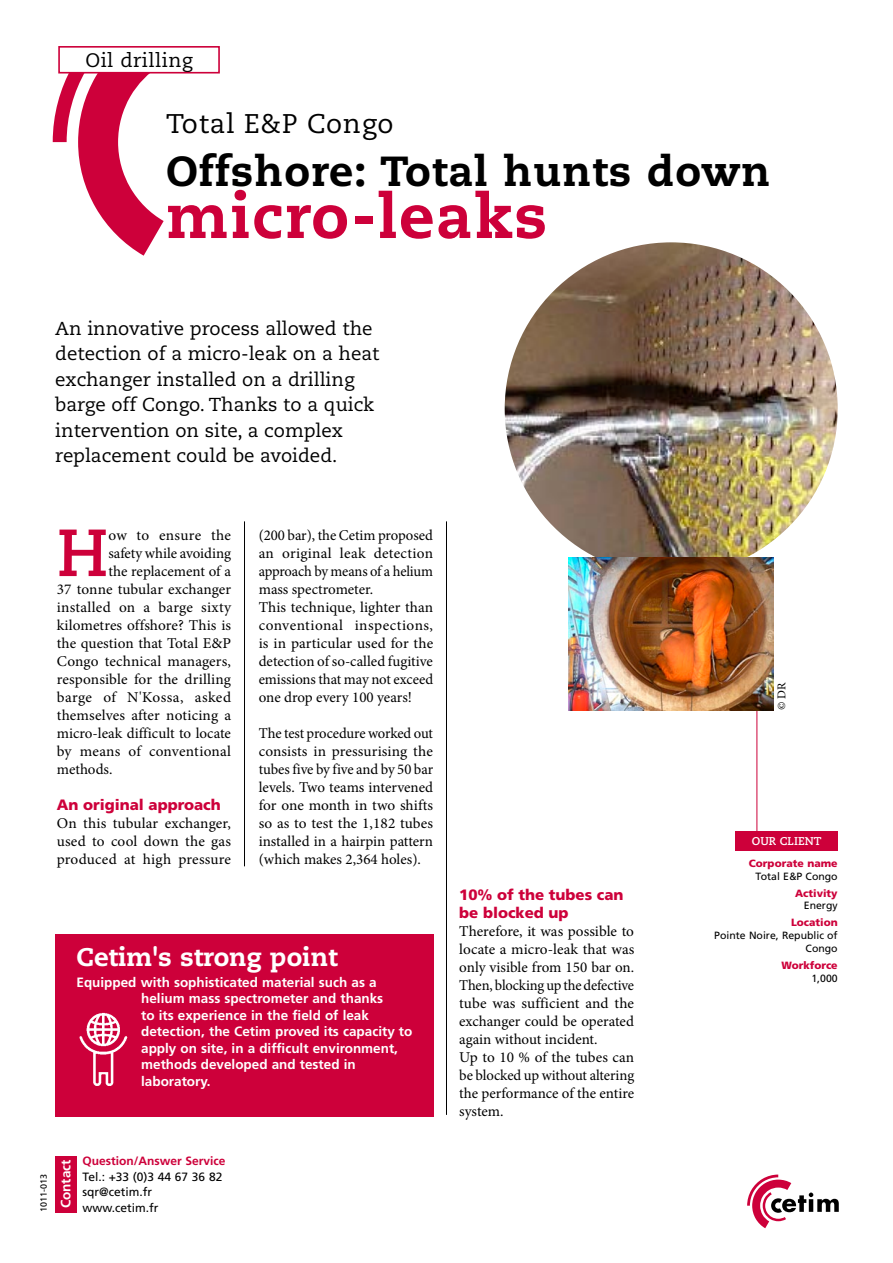
<style>
.page{position:relative;width:893px;height:1263px;background:#fff}
.page>*{position:absolute;margin:0;border:0;box-sizing:border-box;transform-origin:0 0}
.t1{font:700 66.45px "Caecilia";color:#cd003a}
.t2{font:800 61.5px "Caecilia";letter-spacing:.025em;color:#cd003a}
.t3{font:800 42px "Caecilia";letter-spacing:.025em;color:#000}
.t4{font:27px "Caecilia";letter-spacing:.025em;color:#000}
.t5{font:800 25.5px "Caecilia";color:#fff}
.t6{font:19.5px "Caecilia";letter-spacing:.025em;color:#000}
.t7{font:18.75px/25.5px "Caecilia";color:#000}
.t8{font:15px/18px "Minion Pro";color:#000;text-align:justify}
.t9{font:900 15px/18px "Frutiger";color:#cd003a}
.t10{font:15px "Minion Pro";letter-spacing:.02em;color:#000}
.t11{font:15px "Minion Pro";letter-spacing:.025em;color:#000}
.t12{font:700 13.5px/16.5px "Frutiger";color:#fff}
.t13{font:12px/15.8px "Frutiger";color:#000}
.t14{font:700 12px "Frutiger";color:#cd003a}
.t15{font:12px "Minion Pro";color:#000}
.t16{font:700 11.25px "Caecilia";color:#fff}
.t17{font:10.5px/12.8px "Frutiger";color:#000;text-align:right}
.t18{font:900 10.5px "Frutiger";color:#cd003a}
.t19{font:9px "Frutiger";color:#000}
</style>
<div class="page">
<hr style="left:756px;top:702px;width:1px;height:132px;background:#cd003a">
<div style="left:736px;top:832px;width:102px;height:19px;background:#cd003a"></div>
<hr style="left:446px;top:521px;width:1px;height:594px;background:#000">
<hr style="left:244px;top:521px;width:1px;height:345px;background:#000">
<div style="left:55px;top:1156px;width:22px;height:56px;background:#cd003a"></div>
<svg style="left:747px;top:1174px;width:92px;height:54px"></svg>
<svg style="left:53px;top:74px;width:111px;height:182px"></svg>
<div style="left:58px;top:46px;width:162px;height:28px;border:2px solid #cd003a"></div>
<img style="left:505px;top:242px;width:333px;height:333px;border-radius:166px">
<img style="left:569px;top:557px;width:204px;height:154px">
<div style="left:55px;top:933px;width:379px;height:183px;background:#cd003a"></div>
<img style="left:79px;top:1012px;width:49px;height:74px">
<h3 class="t6" style="left:85px;top:49px;width:109px">Oil drilling</h3>
<h3 class="t4" style="left:166px;top:108px;width:229px">Total E&amp;P Congo</h3>
<h3 class="t3" style="left:166px;top:145px;width:605px">Offshore: Total hunts down</h3>
<h2 class="t2" style="left:166px;top:178px;width:382px">micro-leaks</h2>
<p class="t7" style="left:55px;top:316px;width:326px">An innovative process allowed the detection of a micro-leak on a heat exchanger installed on a drilling barge off Congo. Thanks to a quick intervention on site, a complex replacement could be avoided.</p>
<h1 class="t1" style="left:57px;top:514px;width:53px">H</h1>
<p class="t10" style="left:108px;top:525px;width:124px">ow to ensure the</p>
<p class="t8" style="left:108px;top:544px;width:124px">safety while avoiding</p>
<p class="t8" style="left:108px;top:562px;width:124px">the replacement of a</p>
<p class="t8" style="left:57px;top:580px;width:176px">37 tonne tubular exchanger</p>
<p class="t10" style="left:57px;top:597px;width:176px">installed on a barge sixty</p>
<p class="t8" style="left:57px;top:616px;width:176px">kilometres offshore? This is</p>
<p class="t8" style="left:57px;top:634px;width:176px">the question that Total E&amp;P</p>
<p class="t8" style="left:57px;top:652px;width:176px">Congo technical managers,</p>
<p class="t8" style="left:57px;top:670px;width:176px">responsible for the drilling</p>
<p class="t11" style="left:57px;top:687px;width:176px">barge of N'Kossa, asked</p>
<p class="t8" style="left:57px;top:706px;width:176px">themselves after noticing a</p>
<p class="t8" style="left:57px;top:724px;width:176px">micro-leak difficult to locate</p>
<p class="t8" style="left:57px;top:742px;width:176px">by means of conventional</p>
<p class="t8" style="left:57px;top:760px;width:57px">methods.</p>
<p class="t9" style="left:57px;top:796px;width:166px">An original approach</p>
<p class="t8" style="left:57px;top:814px;width:176px">On this tubular exchanger, used to cool down the gas produced at high pressure</p>
<p class="t8" style="left:259px;top:526px;width:176px;text-align:left">(200 bar), the Cetim proposed an original leak detection approach by means of a helium mass spectrometer.<br>This technique, lighter than conventional inspections, is in particular used for the detection of so-called fugitive emissions that may not exceed one drop every 100 years!</p>
<p class="t8" style="left:259px;top:724px;width:176px">The test procedure worked out consists in pressurising the tubes five by five and by 50 bar levels. Two teams intervened for one month in two shifts so as to test the 1,182 tubes installed in a hairpin pattern (which makes 2,364 holes).</p>
<h3 class="t5" style="left:77px;top:941px;width:263px">Cetim's strong point</h3>
<p class="t12" style="left:141px;top:974px;width:273px;text-indent:-65px">Equipped with sophisticated material such as a helium mass spectrometer and thanks<br>to its experience in the field of leak detection, the Cetim proved its capacity to apply on site, in a difficult environment, methods developed and tested in laboratory.</p>
<p class="t19" style="left:38px;top:1212px;width:40px;rotate:-90deg">1011-013</p>
<p class="t12" style="left:58px;top:1208px;width:50px;rotate:-90deg">Contact</p>
<p class="t14" style="left:83px;top:1154px;width:145px">Question/Answer Service</p>
<p class="t13" style="left:83px;top:1168px;width:141px">Tel.: +33 (0)3 44 67 36 82 sqr@cetim.fr</p>
<p class="t13" style="left:83px;top:1200px;width:78px">www.cetim.fr</p>
<p class="t9" style="left:459px;top:886px;width:166px">10% of the tubes can be blocked up</p>
<p class="t8" style="left:459px;top:922px;width:177px;text-align:left">Therefore, it was possible to locate a micro-leak that was only visible from 150 bar on.<br>Then, blocking up the defective tube was sufficient and the exchanger could be operated again without incident.<br>Up to 10 % of the tubes can be blocked up without altering the performance of the entire system.</p>
<p class="t15" style="left:774px;top:710px;width:29px;rotate:-90deg">© DR</p>
<p class="t16" style="left:752px;top:835px;width:71px">OUR CLIENT</p>
<p class="t18" style="left:749px;top:857px;width:90px">Corporate name</p>
<p class="t17" style="left:756px;top:869px;width:84px">Total E&amp;P Congo</p>
<p class="t18" style="left:795px;top:886px;width:44px">Activity</p>
<p class="t17" style="left:804px;top:899px;width:35px">Energy</p>
<p class="t18" style="left:791px;top:916px;width:48px">Location</p>
<p class="t17" style="left:714px;top:929px;width:125px">Pointe Noire, Republic of<br>Congo</p>
<p class="t18" style="left:781px;top:959px;width:58px">Workforce</p>
<p class="t17" style="left:811px;top:971px;width:28px">1,000</p>
</div>
